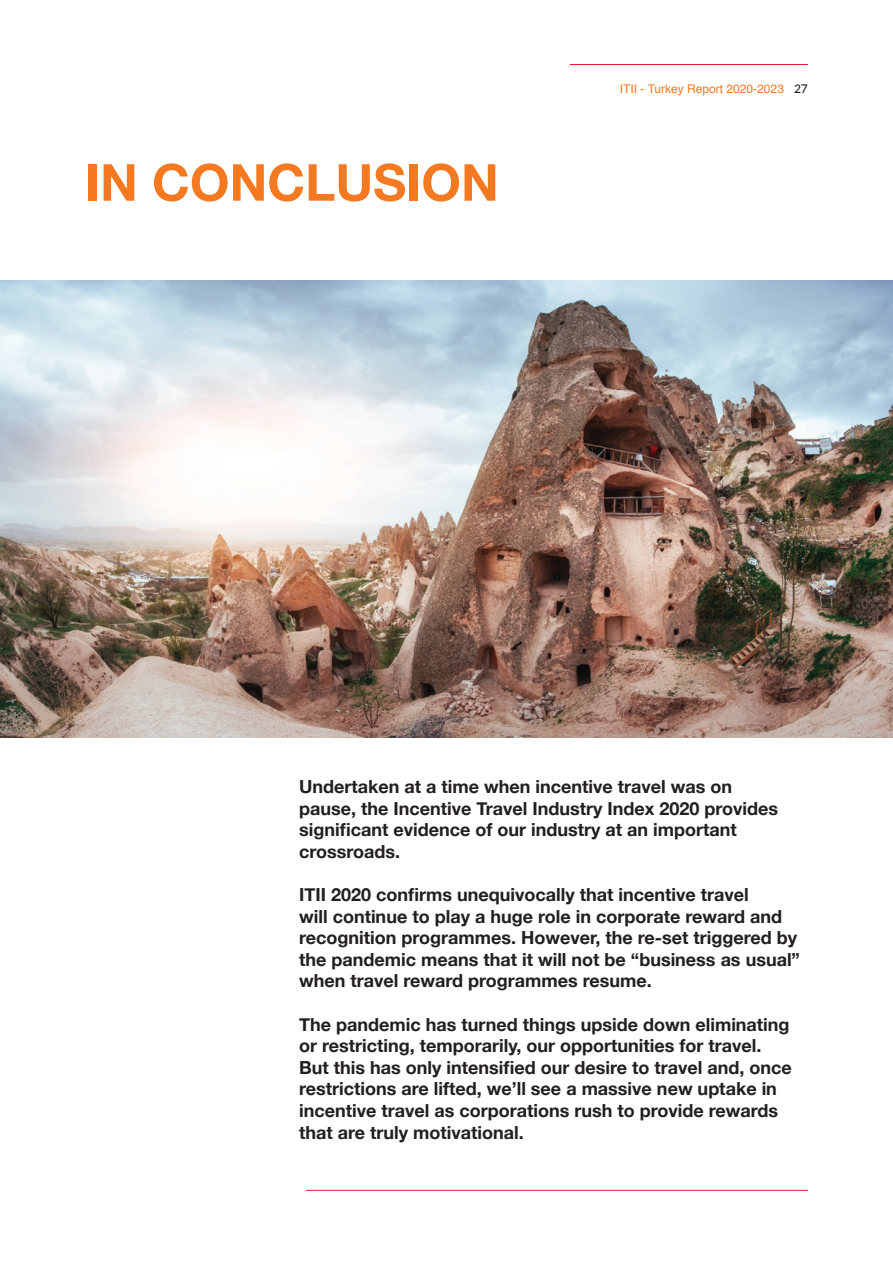
<style>
.page{position:relative;width:893px;height:1263px;background:#fff}
.page>*{position:absolute;margin:0;border:0;box-sizing:border-box;transform-origin:0 0}
.t1{font:700 51px "Helvetica Neue";color:#f47921}
.t2{font:700 18px/21.6px "Helvetica Neue";color:#231f20}
.t3{font:12px "Helvetica";color:#f47921}
.s1{font-family:"Lato";font-weight:500;color:#231f20}
</style>
<div class="page">
<hr style="left:306px;top:1190px;width:502px;height:1px;background:#e21931">
<hr style="left:570px;top:64px;width:238px;height:1px;background:#e21931">
<img style="left:0;top:281px;width:893px;height:456px">
<h1 class="t1" style="left:85px;top:142px;width:415px">IN CONCLUSION</h1>
<p class="t3" style="left:620px;top:79px;width:190px">ITII - Turkey Report 2020-2023 <span class="s1">27</span></p>
<p class="t2" style="left:299px;top:776px;width:481px">Undertaken at a time when incentive travel was on pause, the Incentive Travel Industry Index 2020 provides significant evidence of our industry at an important crossroads.</p>
<p class="t2" style="left:299px;top:884px;width:502px">ITII 2020 confirms unequivocally that incentive travel<br>will continue to play a huge role in corporate reward and recognition programmes. However, the re-set triggered by the pandemic means that it will not be “business as usual” when travel reward programmes resume.</p>
<p class="t2" style="left:299px;top:1014px;width:494px">The pandemic has turned things upside down eliminating or restricting, temporarily, our opportunities for travel.<br>But this has only intensified our desire to travel and, once restrictions are lifted, we’ll see a massive new uptake in incentive travel as corporations rush to provide rewards that are truly motivational.</p>
</div>
